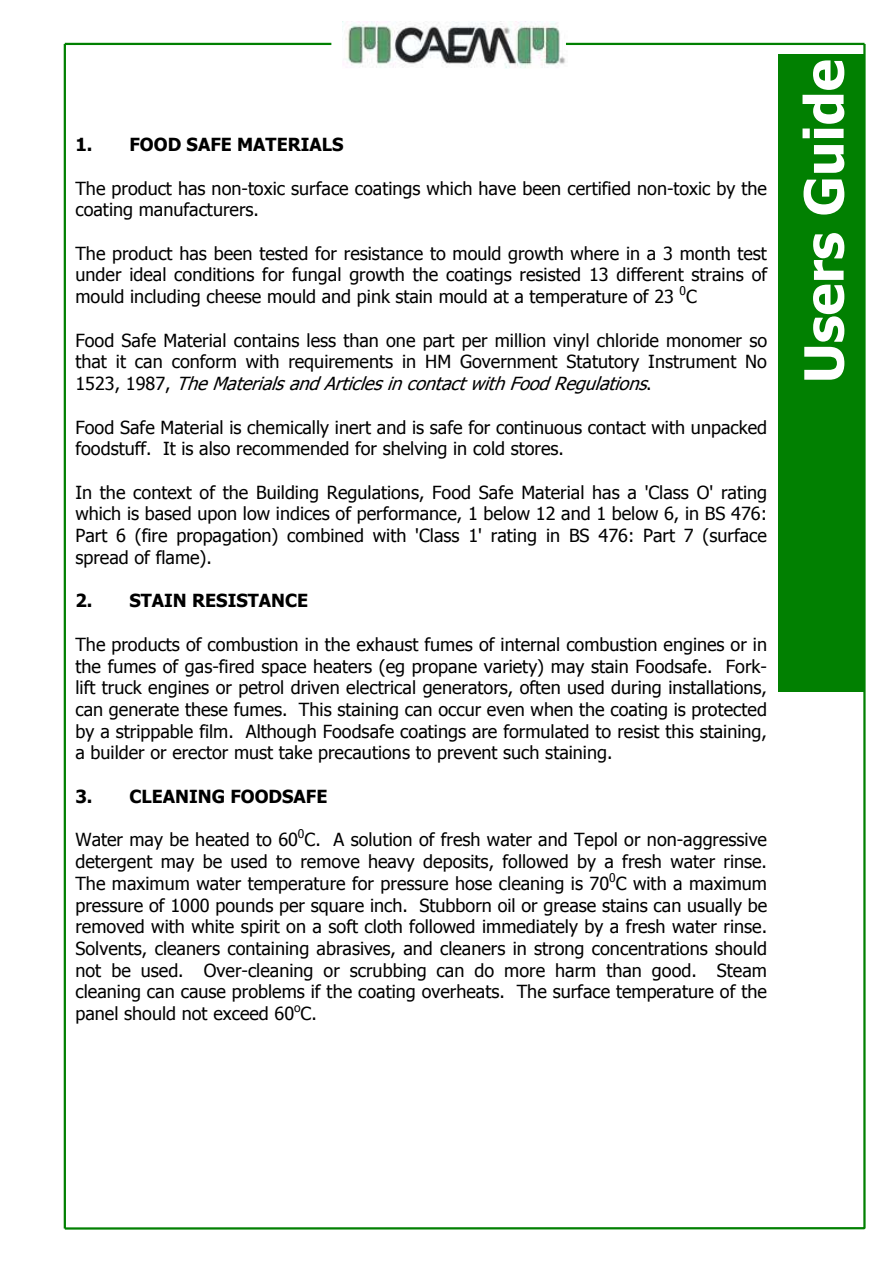
<style>
.page{position:relative;width:893px;height:1263px;background:#fff}
.page>*{position:absolute;margin:0;border:0;box-sizing:border-box;transform-origin:0 0}
.t1{font:700 54px "Tahoma";color:#fff}
.t2{font:18px/21.8px "Tahoma";color:#000;text-align:justify}
.t3{font:700 18px "Tahoma";color:#000}
.t4{font:12px "Tahoma";color:#000}
.s1{font-style:italic}
</style>
<div class="page">
<div style="left:778px;top:54px;width:86px;height:638px;background:#018001"></div>
<img style="left:342px;top:22px;width:228px;height:46px">
<hr style="left:65px;top:43px;width:266px;height:2px;background:#018001">
<hr style="left:566px;top:43px;width:298px;height:2px;background:#018001">
<hr style="left:64px;top:44px;width:2px;height:1184px;background:#018001">
<hr style="left:863px;top:44px;width:2px;height:1184px;background:#018001">
<hr style="left:65px;top:1227px;width:799px;height:3px;background:#018001">
<p class="t3" style="left:75px;top:133px;width:269px">1. FOOD SAFE MATERIALS</p>
<p class="t2" style="left:75px;top:177px;width:693px">The product has non-toxic surface coatings which have been certified non-toxic by the coating manufacturers.</p>
<p class="t2" style="left:75px;top:242px;width:693px">The product has been tested for resistance to mould growth where in a 3 month test under ideal conditions for fungal growth the coatings resisted 13 different strains of mould including cheese mould and pink stain mould at a temperature of 23</p>
<p class="t4" style="left:679px;top:283px;width:8px">0</p>
<p class="t2" style="left:686px;top:285px;width:12px">C</p>
<p class="t2" style="left:75px;top:329px;width:693px">Food Safe Material contains less than one part per million vinyl chloride monomer so that it can conform with requirements in HM Government Statutory Instrument No 1 5 2 3 , 1 9 8 7 , <span class="s1">TheMaterialsandArticlesincontactwithFoodRegulations</span>.</p>
<p class="t2" style="left:75px;top:416px;width:693px">Food Safe Material is chemically inert and is safe for continuous contact with unpacked foodstuff. It is also recommended for shelving in cold stores.</p>
<p class="t2" style="left:75px;top:481px;width:693px">In the context of the Building Regulations, Food Safe Material has a 'Class O' rating which is based upon low indices of performance, 1 below 12 and 1 below 6, in BS 476:<br>Part 6 (fire propagation) combined with 'Class 1' rating in BS 476: Part 7 (surface spread of flame).</p>
<p class="t3" style="left:75px;top:589px;width:234px">2. STAIN RESISTANCE</p>
<p class="t2" style="left:75px;top:633px;width:693px">The products of combustion in the exhaust fumes of internal combustion engines or in the fumes of gas-fired space heaters (eg propane variety) may stain Foodsafe. Fork&shy;lift truck engines or petrol driven electrical generators, often used during installations, can generate these fumes. This staining can occur even when the coating is protected by a strippable film. Although Foodsafe coatings are formulated to resist this staining, a builder or erector must take precautions to prevent such staining.</p>
<p class="t3" style="left:75px;top:785px;width:253px">3. CLEANING FOODSAFE</p>
<p class="t2" style="left:75px;top:828px;width:693px">Water may be heated to 60 C. A solution of fresh water and Tepol or non-aggressive</p>
<p class="t4" style="left:298px;top:826px;width:8px">0</p>
<p class="t2" style="left:75px;top:850px;width:693px">detergent may be used to remove heavy deposits, followed by a fresh water rinse.<br>The maximum water temperature for pressure hose cleaning is 70 C with a maximum</p>
<p class="t4" style="left:609px;top:870px;width:8px">0</p>
<p class="t2" style="left:75px;top:893px;width:693px">pressure of 1000 pounds per square inch. Stubborn oil or grease stains can usually be removed with white spirit on a soft cloth followed immediately by a fresh water rinse.<br>Solvents, cleaners containing abrasives, and cleaners in strong concentrations should not be used. Over-cleaning or scrubbing can do more harm than good. Steam cleaning can cause problems if the coating overheats. The surface temperature of the panel should not exceed 60 C.</p>
<p class="t4" style="left:294px;top:1000px;width:8px">o</p>
<h1 class="t1" style="left:789px;top:383px;width:326px;rotate:-90deg">Users Guide</h1>
</div>
